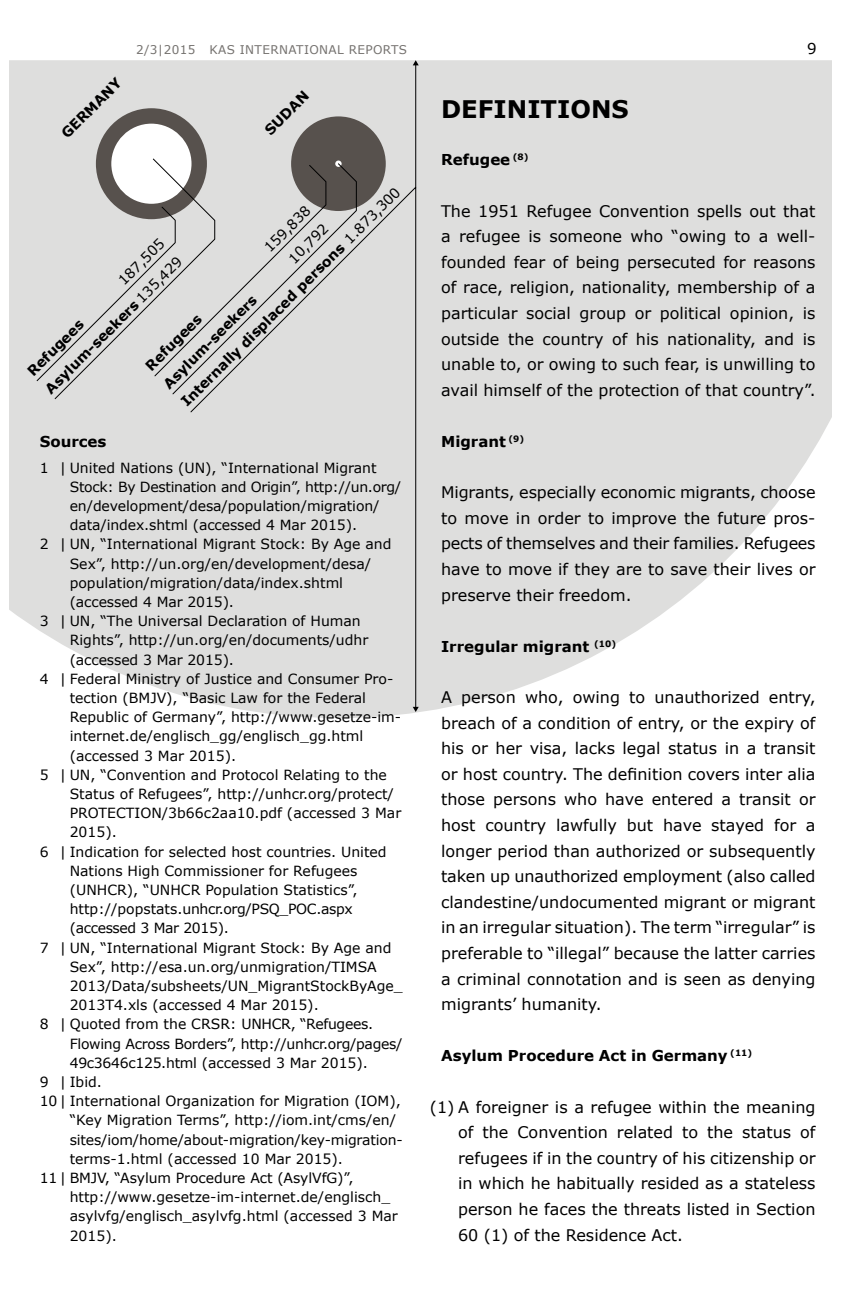
<style>
.page{position:relative;width:868px;height:1304px;background:#fff}
.page>*{position:absolute;margin:0;border:0;box-sizing:border-box;transform-origin:0 0}
.titel{font:700 24.2px "Verdana";color:#000}
.text{font:16px/25.6px "Verdana";color:#000;text-align:justify}
.ZÜ_Ebene_2{font:700 15px "Verdana";color:#000}
.Navigation_Seitenzah{font:15px "Verdana";color:#000}
.Quelle_Grafik{font:14px/25.2px "Verdana";color:#000;text-align:right}
.Quelle_Grafik-2{font:14px "Verdana";letter-spacing:-.02em;color:#000}
.t1{font:700 14px/25.2px "Verdana";color:#000}
.Quelle_Grafik-3{font:14px "Verdana";letter-spacing:-.025em;color:#000}
.Navigation{font:12px "Verdana";letter-spacing:.03em;color:#75726f}
.s1{font-weight:400}
.s2{font-weight:700}
</style>
<div class="page">
<svg style="left:9px;top:60px;width:823px;height:658px;fill:#dededd"></svg>
<div style="left:96px;top:108px;width:111px;height:111px;background:#57514d;border-radius:50%"></div>
<div style="left:111px;top:124px;width:80px;height:80px;background:#fff;border-radius:50%"></div>
<div style="left:291px;top:116px;width:95px;height:95px;background:#57514d;border-radius:50%"></div>
<svg style="left:36px;top:158px;width:321px;height:242px"></svg>
<div style="left:189px;top:185px;width:227px;height:524px;background:#dededd"></div>
<svg style="left:412px;top:707px;width:6px;height:5px"></svg>
<hr style="left:415px;top:65px;width:1px;height:122px;background:#000">
<svg style="left:412px;top:60px;width:6px;height:5px"></svg>
<p class="Navigation" style="left:136px;top:41px;width:272px">2/3|2015 KAS INTERNATIONAL REPORTS</p>
<p class="Navigation_Seitenzah" style="left:807px;top:38px;width:11px">9</p>
<p class="t1" style="left:55px;top:126px;width:80px;rotate:-45deg">GERMANY</p>
<p class="t1" style="left:258px;top:123px;width:57px;rotate:-45deg">SUDAN</p>
<p class="titel" style="left:441px;top:92px;width:189px">DEFINITIONS</p>
<p class="ZÜ_Ebene_2" style="left:441px;top:149px;width:89px">Refugee <sup>(8)</sup></p>
<p class="text" style="left:441px;top:198px;width:376px">The 1951 Refugee Convention spells out that a refugee is someone who “owing to a well&shy;founded fear of being persecuted for reasons of race, religion, nationality, membership of a particular social group or political opinion, is outside the country of his nationality, and is unable to, or owing to such fear, is unwilling to avail himself of the protection of that country”.</p>
<p class="ZÜ_Ebene_2" style="left:441px;top:431px;width:85px">Migrant <sup>(9)</sup></p>
<p class="text" style="left:441px;top:479px;width:376px">Migrants, especially economic migrants, choose to move in order to improve the future pros&shy;pects of themselves and their families. Refugees have to move if they are to save their lives or preserve their freedom.</p>
<p class="ZÜ_Ebene_2" style="left:441px;top:636px;width:176px">Irregular migrant <sup>(10)</sup></p>
<p class="text" style="left:441px;top:684px;width:376px">A person who, owing to unauthorized entry, breach of a condition of entry, or the expiry of his or her visa, lacks legal status in a transit or host country. The definition covers inter alia those persons who have entered a transit or host country lawfully but have stayed for a longer period than authorized or subsequently taken up unauthorized employment (also called clandestine/undocumented migrant or migrant in an irregular situation). The term “irregular” is preferable to “illegal” because the latter carries a criminal connotation and is seen as denying migrants’ humanity.</p>
<p class="ZÜ_Ebene_2" style="left:441px;top:1045px;width:312px">Asylum Procedure Act in Germany <sup>(11)</sup></p>
<p class="text" style="left:458px;top:1094px;width:359px;text-indent:-28px">(1) A foreigner is a refugee within the meaning of the Convention related to the status of refugees if in the country of his citizenship or in which he habitually resided as a stateless person he faces the threats listed in Section 60 (1) of the Residence Act.</p>
<p class="t1" style="left:139px;top:359px;width:304px;rotate:-45deg">Refugees<br>Asylum-seekers<br>Internally displaced persons <span class="s1">1.873,300</span></p>
<p class="Quelle_Grafik" style="left:257px;top:241px;width:60px;rotate:-45deg">159,838<br>10,792</p>
<p class="Quelle_Grafik" style="left:21px;top:364px;width:188px;rotate:-45deg">187,505<br><span class="s2">Asylum-seekers</span> 135,429</p>
<p class="t1" style="left:21px;top:364px;width:74px;rotate:-45deg">Refugees</p>
<p class="ZÜ_Ebene_2" style="left:40px;top:431px;width:68px">Sources</p>
<p class="Quelle_Grafik" style="left:40px;top:455px;width:338px">1 | United Nations (UN), “International Migrant</p>
<p class="Quelle_Grafik-2" style="left:70px;top:477px;width:333px">Stock: By Destination and Origin”, http://un.org/</p>
<p class="Quelle_Grafik" style="left:70px;top:493px;width:311px">en/development/desa/population/migration/</p>
<p class="Quelle_Grafik" style="left:70px;top:512px;width:289px">data/index.shtml (accessed 4 Mar 2015).</p>
<p class="Quelle_Grafik" style="left:40px;top:532px;width:353px">2 | UN, “International Migrant Stock: By Age and</p>
<p class="Quelle_Grafik" style="left:70px;top:551px;width:303px">Sex”, http://un.org/en/development/desa/</p>
<p class="Quelle_Grafik" style="left:70px;top:570px;width:275px">population/migration/data/index.shtml</p>
<p class="Quelle_Grafik" style="left:70px;top:589px;width:166px">(accessed 4 Mar 2015).</p>
<p class="Quelle_Grafik" style="left:40px;top:608px;width:322px">3 | UN, “The Universal Declaration of Human</p>
<p class="Quelle_Grafik" style="left:70px;top:628px;width:300px">Rights”, http://un.org/en/documents/udhr</p>
<p class="Quelle_Grafik" style="left:70px;top:647px;width:166px">(accessed 3 Mar 2015).</p>
<p class="Quelle_Grafik" style="left:40px;top:666px;width:355px">4 | Federal Ministry of Justice and Consumer Pro-</p>
<p class="Quelle_Grafik" style="left:70px;top:685px;width:298px">tection (BMJV), “Basic Law for the Federal</p>
<p class="Quelle_Grafik" style="left:70px;top:704px;width:333px">Republic of Germany”, http://www.gesetze-im-</p>
<p class="Quelle_Grafik" style="left:70px;top:724px;width:295px">internet.de/englisch_gg/englisch_gg.html</p>
<p class="Quelle_Grafik" style="left:70px;top:743px;width:168px">(accessed 3 Mar 2015).</p>
<p class="Quelle_Grafik" style="left:40px;top:762px;width:349px">5 | UN, “Convention and Protocol Relating to the</p>
<p class="Quelle_Grafik" style="left:70px;top:781px;width:326px">Status of Refugees”, http://unhcr.org/protect/</p>
<p class="Quelle_Grafik" style="left:70px;top:800px;width:333px">PROTECTION/3b66c2aa10.pdf (accessed 3 Mar</p>
<p class="Quelle_Grafik" style="left:70px;top:820px;width:49px">2015).</p>
<p class="Quelle_Grafik" style="left:40px;top:839px;width:348px">6 | Indication for selected host countries. United</p>
<p class="Quelle_Grafik" style="left:70px;top:858px;width:289px">Nations High Commissioner for Refugees</p>
<p class="Quelle_Grafik" style="left:70px;top:877px;width:289px">(UNHCR), “UNHCR Population Statistics”,</p>
<p class="Quelle_Grafik-3" style="left:70px;top:900px;width:284px">http://popstats.unhcr.org/PSQ_POC.aspx</p>
<p class="Quelle_Grafik-3" style="left:70px;top:919px;width:160px">(accessed 3 Mar 2015).</p>
<p class="Quelle_Grafik" style="left:40px;top:935px;width:353px">7 | UN, “International Migrant Stock: By Age and</p>
<p class="Quelle_Grafik" style="left:70px;top:954px;width:308px">Sex”, http://esa.un.org/unmigration/TIMSA</p>
<p class="Quelle_Grafik" style="left:70px;top:973px;width:334px">2013/Data/subsheets/UN_MigrantStockByAge_</p>
<p class="Quelle_Grafik" style="left:70px;top:992px;width:250px">2013T4.xls (accessed 4 Mar 2015).</p>
<p class="Quelle_Grafik" style="left:40px;top:1012px;width:335px">8 | Quoted from the CRSR: UNHCR, “Refugees.</p>
<p class="Quelle_Grafik-2" style="left:70px;top:1034px;width:334px">Flowing Across Borders”, http://unhcr.org/pages/</p>
<p class="Quelle_Grafik-2" style="left:70px;top:1053px;width:300px">49c3646c125.html (accessed 3 Mar 2015).</p>
<p class="Quelle_Grafik" style="left:40px;top:1069px;width:64px">9 | Ibid.</p>
<p class="Quelle_Grafik" style="left:40px;top:1088px;width:362px">10 | International Organization for Migration (IOM),</p>
<p class="Quelle_Grafik" style="left:70px;top:1108px;width:328px">“Key Migration Terms”, http://iom.int/cms/en/</p>
<p class="Quelle_Grafik" style="left:70px;top:1127px;width:334px">sites/iom/home/about-migration/key-migration-</p>
<p class="Quelle_Grafik" style="left:70px;top:1146px;width:275px">terms-1.html (accessed 10 Mar 2015).</p>
<p class="Quelle_Grafik" style="left:40px;top:1165px;width:315px">11 | BMJV, “Asylum Procedure Act (AsylVfG)”,</p>
<p class="Quelle_Grafik" style="left:70px;top:1184px;width:322px">http://www.gesetze-im-internet.de/englisch_</p>
<p class="Quelle_Grafik" style="left:70px;top:1204px;width:329px">asylvfg/englisch_asylvfg.html (accessed 3 Mar</p>
<p class="Quelle_Grafik" style="left:70px;top:1223px;width:49px">2015).</p>
</div>
